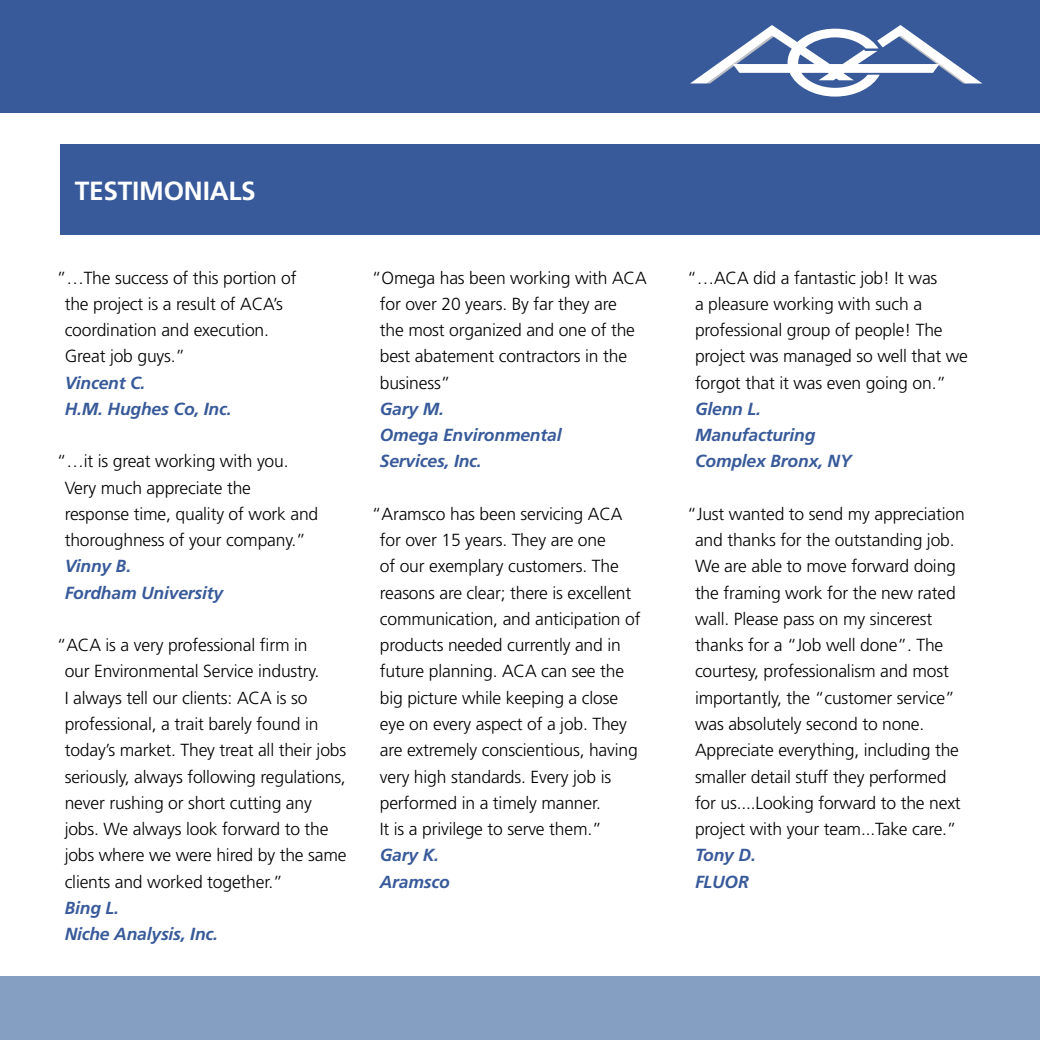
<style>
.page{position:relative;width:1040px;height:1040px;background:#fff}
.page>*{position:absolute;margin:0;border:0;box-sizing:border-box;transform-origin:0 0}
.t1{font:700 26.25px "Frutiger";letter-spacing:-.01em;color:#fff}
.t2{font:300 17.5px/26.2px "Frutiger";letter-spacing:-.01em;color:#000}
.t3{font:italic 700 17.5px/26.2px "Frutiger";letter-spacing:-.01em;color:#385a9a}
</style>
<div class="page">
<div style="left:0;top:0;width:1040px;height:112px;background:#385a9a"></div>
<div style="left:0;top:976px;width:1040px;height:64px;background:#849fc2"></div>
<div style="left:61px;top:144px;width:979px;height:91px;background:#385a9a"></div>
<svg style="left:690px;top:25px;width:292px;height:72px"></svg>
<h1 class="t1" style="left:75px;top:175px;width:180px">TESTIMONIALS</h1>
<p class="t2" style="left:65px;top:264px;width:233px;text-indent:-8px">”…The success of this portion of the project is a result of ACA’s coordination and execution.<br>Great job guys.”</p>
<p class="t3" style="left:65px;top:369px;width:168px">Vincent C.<br>H.M. Hughes Co, Inc.</p>
<p class="t2" style="left:65px;top:448px;width:255px;text-indent:-8px">“…it is great working with you.<br>Very much appreciate the response time, quality of work and thoroughness of your company.”</p>
<p class="t3" style="left:65px;top:553px;width:160px">Vinny B.<br>Fordham University</p>
<p class="t2" style="left:65px;top:632px;width:283px;text-indent:-8px">“ACA is a very professional firm in<br>our Environmental Service industry.<br>I always tell our clients: ACA is so professional, a trait barely found in today’s market. They treat all their jobs seriously, always following regulations, never rushing or short cutting any jobs. We always look forward to the jobs where we were hired by the same clients and worked together.”</p>
<p class="t3" style="left:65px;top:894px;width:155px">Bing L.<br>Niche Analysis, Inc.</p>
<p class="t2" style="left:380px;top:264px;width:268px;text-indent:-8px">“Omega has been working with ACA for over 20 years. By far they are<br>the most organized and one of the best abatement contractors in the business”</p>
<p class="t3" style="left:380px;top:396px;width:183px">Gary M.<br>Omega Environmental<br>Services, Inc.</p>
<p class="t2" style="left:380px;top:501px;width:262px;text-indent:-8px">“Aramsco has been servicing ACA for over 15 years. They are one<br>of our exemplary customers. The reasons are clear; there is excellent communication, and anticipation of products needed currently and in future planning. ACA can see the big picture while keeping a close eye on every aspect of a job. They are extremely conscientious, having very high standards. Every job is performed in a timely manner.<br>It is a privilege to serve them.”</p>
<p class="t3" style="left:380px;top:842px;width:71px">Gary K.<br>Aramsco</p>
<p class="t2" style="left:695px;top:264px;width:274px;text-indent:-8px">“…ACA did a fantastic job! It was<br>a pleasure working with such a professional group of people! The project was managed so well that we forgot that it was even going on.”</p>
<p class="t3" style="left:695px;top:396px;width:158px">Glenn L.<br>Manufacturing<br>Complex Bronx, NY</p>
<p class="t2" style="left:695px;top:501px;width:271px;text-indent:-8px">“Just wanted to send my appreciation and thanks for the outstanding job.<br>We are able to move forward doing the framing work for the new rated wall. Please pass on my sincerest thanks for a “Job well done”. The courtesy, professionalism and most importantly, the “customer service” was absolutely second to none.<br>Appreciate everything, including the smaller detail stuff they performed for us....Looking forward to the next project with your team...Take care.”</p>
<p class="t3" style="left:695px;top:842px;width:62px">Tony D.<br>FLUOR</p>
</div>
